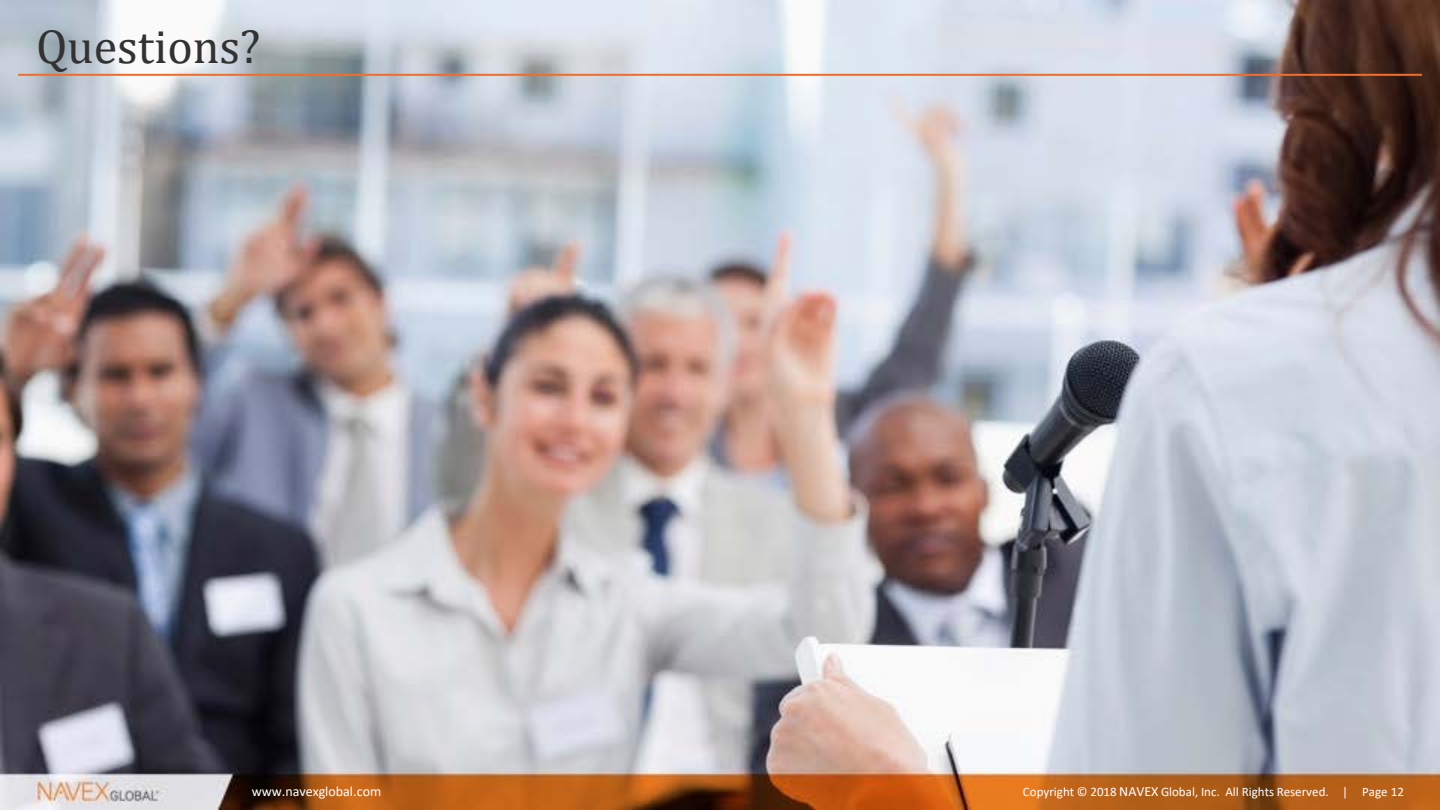
<style>
.page{position:relative;width:1440px;height:810px;background:#fff}
.page>*{position:absolute;margin:0;border:0;box-sizing:border-box;transform-origin:0 0}
.t1{font:48px "Cambria";color:#323232}
.t2{font:14px "Calibri";color:#fff}
.t3{font:13px "Calibri";color:#fff}
.s1{font-size:14px}
</style>
<div class="page">
<img style="left:0;top:0;width:1440px;height:810px">
<hr style="left:18px;top:74px;width:1404px;height:2px;background:#f06e29">
<h2 class="t1" style="left:36px;top:19px;width:226px">Questions?</h2>
<p class="t2" style="left:252px;top:782px;width:131px">www.navexglobal.com</p>
<p class="t3" style="left:1023px;top:783px;width:383px">Copyright © 2018 <span class="s1">NAVEX</span> Global, Inc. All Rights Reserved. | Page 12</p>
</div>
